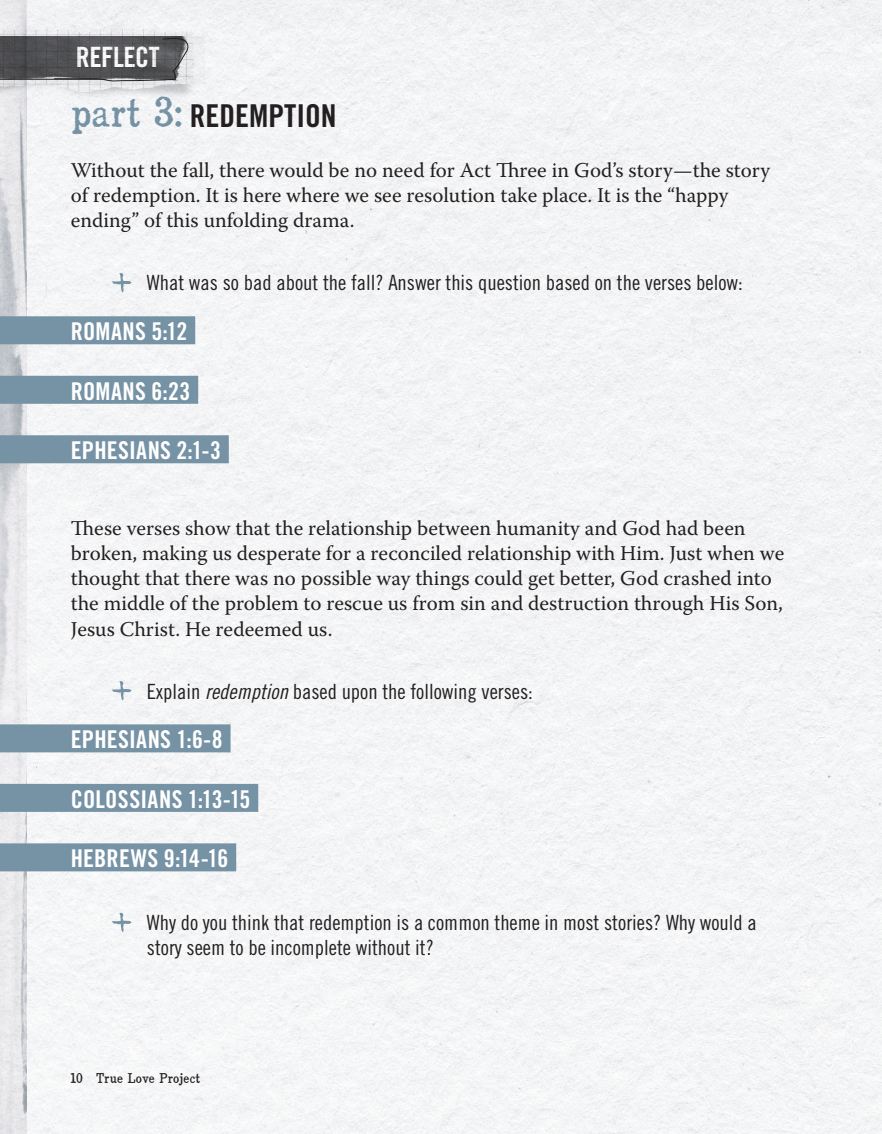
<style>
.page{position:relative;width:882px;height:1134px;background:#fff}
.page>*{position:absolute;margin:0;border:0;box-sizing:border-box;transform-origin:0 0}
.t1{font:52.5px "Ethereal Script";color:#7692a5}
.t2{font:31.5px "Trade Gothic LT Std Bd Cn 20";color:#231f20}
.body_sanserif{font:28px "Trade Gothic LT Std Bd Cn 20";letter-spacing:-.02em;color:#fff}
.body_indent{font:24.5px "Trade Gothic LT Std Bd Cn 20";letter-spacing:.01em;color:#fff}
.t3{font:21px/25.2px "Warnock Pro";color:#231f20}
.t4{font:21px/25.2px "Trade Gothic LT Std Cn 18";color:#231f20}
.body_indent-2{font:14px "Langtry WF";letter-spacing:.005em;color:#231f20}
.s1{font-family:"Langtry WF";font-size:42px;color:#7692a5}
.s2{font-family:"Trade Gothic LT Std Cn 18 Obl"}
</style>
<div class="page">
<div style="left:27px;top:0;width:855px;height:1134px;background:#f4f4f6"></div>
<img style="left:27px;top:0;width:195px;height:128px">
<img style="left:0;top:0;width:27px;height:1134px">
<div style="left:0;top:316px;width:195px;height:28px;background:#7692a5"></div>
<div style="left:0;top:376px;width:198px;height:28px;background:#7692a5"></div>
<div style="left:0;top:435px;width:229px;height:28px;background:#7692a5"></div>
<div style="left:0;top:724px;width:231px;height:28px;background:#7692a5"></div>
<div style="left:0;top:784px;width:258px;height:28px;background:#7692a5"></div>
<div style="left:0;top:843px;width:236px;height:28px;background:#7692a5"></div>
<p class="body_sanserif" style="left:76px;top:40px;width:85px">REFLECT</p>
<p class="t2" style="left:71px;top:96px;width:267px"><span class="s1">part 3:</span> REDEMPTION</p>
<p class="t3" style="left:71px;top:157px;width:701px">Without the fall, there would be no need for Act Three in God’s story—the story of redemption. It is here where we see resolution take place. It is the “happy ending” of this unfolding drama.</p>
<p class="t1" style="left:110px;top:258px;width:23px">+</p>
<p class="t4" style="left:147px;top:270px;width:597px">What was so bad about the fall? Answer this question based on the verses below:</p>
<p class="body_indent" style="left:71px;top:317px;width:118px">ROMANS 5:12</p>
<p class="body_indent" style="left:71px;top:376px;width:121px">ROMANS 6:23</p>
<p class="body_indent" style="left:71px;top:436px;width:152px">EPHESIANS 2:1-3</p>
<p class="t3" style="left:71px;top:515px;width:715px">These verses show that the relationship between humanity and God had been broken, making us desperate for a reconciled relationship with Him. Just when we thought that there was no possible way things could get better, God crashed into the middle of the problem to rescue us from sin and destruction through His Son, Jesus Christ. He redeemed us.</p>
<p class="t1" style="left:110px;top:666px;width:23px">+</p>
<p class="t4" style="left:147px;top:678px;width:388px">Explain <span class="s2">redemption</span> based upon the following verses:</p>
<p class="body_indent" style="left:71px;top:725px;width:153px">EPHESIANS 1:6-8</p>
<p class="body_indent" style="left:71px;top:784px;width:181px">COLOSSIANS 1:13-15</p>
<p class="body_indent" style="left:71px;top:844px;width:159px">HEBREWS 9:14-16</p>
<p class="t1" style="left:110px;top:897px;width:23px">+</p>
<p class="t4" style="left:147px;top:910px;width:612px">Why do you think that redemption is a common theme in most stories? Why would a story seem to be incomplete without it?</p>
<p class="body_indent-2" style="left:71px;top:1073px;width:131px">10 True Love Project</p>
</div>
